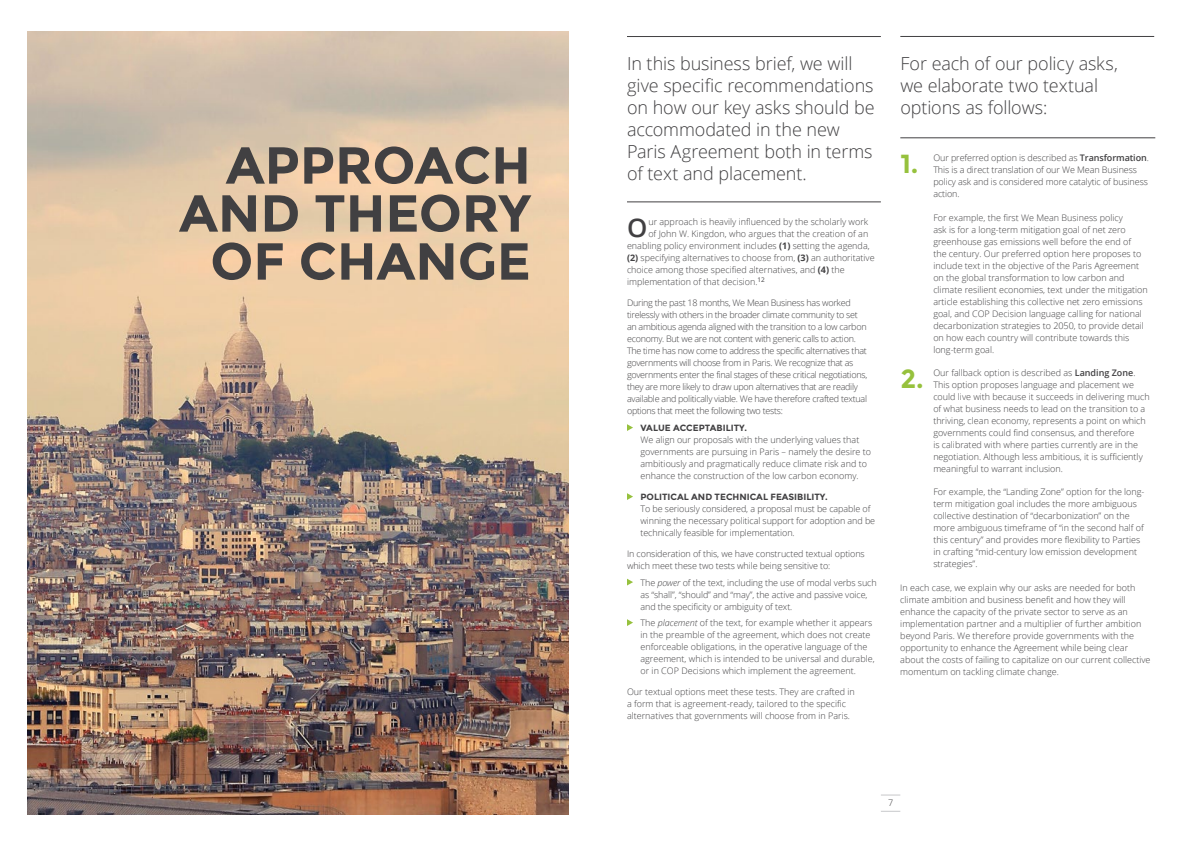
<style>
.page{position:relative;width:1191px;height:842px;background:#fff}
.page>*{position:absolute;margin:0;border:0;box-sizing:border-box;transform-origin:0 0}
.t1{font:700 52px/48px "Montserrat";color:#414042;text-align:right}
.t2{font:700 26.2px "Montserrat";color:#96c13d}
.t3{font:600 25.8px "Open Sans";color:#414042}
.t4{font:300 18px/22px "Open Sans";letter-spacing:-.005em;color:#414042}
.t5{font:300 9px/12px "Open Sans";color:#414042}
.t6{font:300 9px/12px "Open Sans";letter-spacing:-.03em;color:#414042}
.t7{font:700 9px "Montserrat";color:#414042}
.s1{font-weight:700}
.s2{font-style:italic}
.s3{font-weight:600}
</style>
<div class="page">
<svg style="left:881px;top:795px;width:19px;height:1px"></svg>
<svg style="left:881px;top:811px;width:19px;height:1px"></svg>
<img style="left:27px;top:31px;width:541px;height:784px">
<hr style="left:627px;top:36px;width:254px;height:1px;background:#414042">
<hr style="left:627px;top:202px;width:254px;height:1px;background:#414042">
<svg style="left:627px;top:424px;width:6px;height:7px"></svg>
<svg style="left:627px;top:493px;width:6px;height:7px"></svg>
<svg style="left:627px;top:579px;width:6px;height:6px"></svg>
<svg style="left:627px;top:619px;width:6px;height:7px"></svg>
<hr style="left:900px;top:36px;width:254px;height:1px;background:#414042">
<hr style="left:900px;top:138px;width:255px;height:1px;background:#414042">
<h1 class="t1" style="left:179px;top:141px;width:353px">APPROACH<br>AND THEORY<br>OF CHANGE</h1>
<h3 class="t4" style="left:627px;top:52px;width:249px">In this business brief, we will give specific recommendations on how our key asks should be accommodated in the new<br>Paris Agreement both in terms of text and placement.</h3>
<h3 class="t3" style="left:627px;top:210px;width:22px">O</h3>
<p class="t5" style="left:648px;top:216px;width:221px">ur approach is heavily influenced by the scholarly work</p>
<p class="t5" style="left:648px;top:228px;width:221px">of John W. Kingdon, who argues that the creation of an</p>
<p class="t5" style="left:627px;top:240px;width:244px">enabling policy environment includes <span class="s1">(1)</span> setting the agenda,</p>
<p class="t5" style="left:627px;top:252px;width:249px"><span class="s1">(2)</span> specifying alternatives to choose from, <span class="s1">(3)</span> an authoritative</p>
<p class="t5" style="left:627px;top:264px;width:219px">choice among those specified alternatives, and <span class="s1">(4)</span> the</p>
<p class="t5" style="left:627px;top:276px;width:139px">implementation of that decision.<sup>12</sup></p>
<p class="t6" style="left:627px;top:297px;width:242px">During the past 18 months, We Mean Business has worked tirelessly with others in the broader climate community to set an ambitious agenda aligned with the transition to a low carbon economy. But we are not content with generic calls to action.<br>The time has now come to address the specific alternatives that governments will choose from in Paris. We recognize that as governments enter the final stages of these critical negotiations, they are more likely to draw upon alternatives that are readily available and politically viable. We have therefore crafted textual options that meet the following two tests:</p>
<p class="t7" style="left:640px;top:422px;width:108px">VALUE ACCEPTABILITY.</p>
<p class="t5" style="left:640px;top:433px;width:232px">We align our proposals with the underlying values that governments are pursuing in Paris – namely the desire to ambitiously and pragmatically reduce climate risk and to enhance the construction of the low carbon economy.</p>
<p class="t7" style="left:640px;top:491px;width:189px">POLITICAL AND TECHNICAL FEASIBILITY.</p>
<p class="t5" style="left:640px;top:502px;width:236px">To be seriously considered, a proposal must be capable of winning the necessary political support for adoption and be technically feasible for implementation.</p>
<p class="t5" style="left:627px;top:547px;width:239px">In consideration of this, we have constructed textual options which meet these two tests while being sensitive to:</p>
<p class="t5" style="left:640px;top:576px;width:238px">The <span class="s2">power</span> of the text, including the use of modal verbs such as “shall”, “should” and “may”, the active and passive voice, and the specificity or ambiguity of text.</p>
<p class="t5" style="left:640px;top:616px;width:236px">The <span class="s2">placement</span> of the text, for example whether it appears in the preamble of the agreement, which does not create enforceable obligations, in the operative language of the agreement, which is intended to be universal and durable, or in COP Decisions which implement the agreement.</p>
<p class="t5" style="left:627px;top:685px;width:229px">Our textual options meet these tests. They are crafted in a form that is agreement-ready, tailored to the specific alternatives that governments will choose from in Paris.</p>
<h3 class="t4" style="left:900px;top:52px;width:219px">For each of our policy asks, we elaborate two textual options as follows:</h3>
<h2 class="t2" style="left:900px;top:149px;width:20px">1.</h2>
<p class="t5" style="left:933px;top:152px;width:217px">Our preferred option is described as <span class="s3">Transformation</span>.<br>This is a direct translation of our We Mean Business policy ask and is considered more catalytic of business action.</p>
<p class="t5" style="left:933px;top:211px;width:216px">For example, the first We Mean Business policy<br>ask is for a long-term mitigation goal of net zero greenhouse gas emissions well before the end of<br>the century. Our preferred option here proposes to include text in the objective of the Paris Agreement on the global transformation to low carbon and climate resilient economies, text under the mitigation article establishing this collective net zero emissions goal, and COP Decision language calling for national decarbonization strategies to 2050, to provide detail on how each country will contribute towards this long-term goal.</p>
<h2 class="t2" style="left:900px;top:363px;width:25px">2.</h2>
<p class="t5" style="left:933px;top:367px;width:218px">Our fallback option is described as <span class="s3">Landing Zone</span>.<br>This option proposes language and placement we could live with because it succeeds in delivering much of what business needs to lead on the transition to a thriving, clean economy, represents a point on which governments could find consensus, and therefore<br>is calibrated with where parties currently are in the negotiation. Although less ambitious, it is sufficiently meaningful to warrant inclusion.</p>
<p class="t5" style="left:933px;top:486px;width:213px">For example, the “Landing Zone” option for the long&shy;term mitigation goal includes the more ambiguous collective destination of “decarbonization” on the more ambiguous timeframe of “in the second half of this century” and provides more flexibility to Parties in crafting “mid-century low emission development strategies”.</p>
<p class="t5" style="left:900px;top:581px;width:252px">In each case, we explain why our asks are needed for both climate ambition and business benefit and how they will enhance the capacity of the private sector to serve as an implementation partner and a multiplier of further ambition beyond Paris. We therefore provide governments with the opportunity to enhance the Agreement while being clear about the costs of failing to capitalize on our current collective momentum on tackling climate change.</p>
<p class="t5" style="left:888px;top:797px;width:7px">7</p>
</div>
